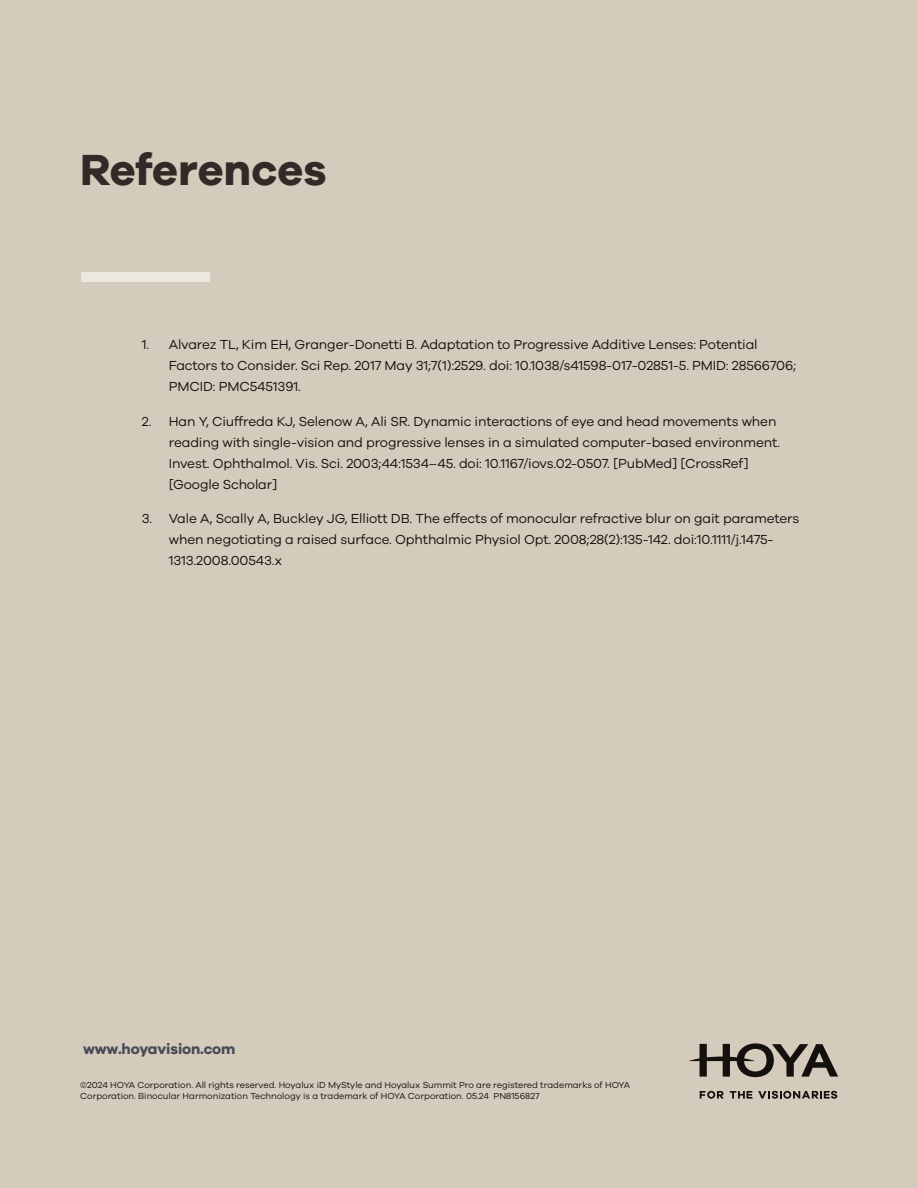
<style>
.page{position:relative;width:918px;height:1188px;background:#d4cbbc}
.page>*{position:absolute;margin:0;border:0;box-sizing:border-box;transform-origin:0 0}
.t1{font:700 45px "Galano Grotesque";color:#322a26}
.t2{font:700 15px "Galano Grotesque";letter-spacing:-.01em;color:#474b57}
.t3{font:13.5px/21px "Galano Grotesque";letter-spacing:-.01em;color:#14100e}
.t4{font:9px/10.8px "Galano Grotesque";color:#14100e}
</style>
<div class="page">
<div style="left:81px;top:272px;width:128px;height:10px;background:#ece7df"></div>
<svg style="left:689px;top:1043px;width:149px;height:34px"></svg>
<svg style="left:700px;top:1091px;width:24px;height:8px"></svg>
<svg style="left:730px;top:1091px;width:22px;height:8px"></svg>
<svg style="left:758px;top:1091px;width:79px;height:8px"></svg>
<h1 class="t1" style="left:80px;top:142px;width:248px">References</h1>
<p class="t3" style="left:169px;top:334px;width:629px;text-indent:-27px">1. Alvarez TL, Kim EH, Granger-Donetti B. Adaptation to Progressive Additive Lenses: Potential<br>Factors to Consider. Sci Rep. 2017 May 31;7(1):2529. doi: 10.1038/s41598-017-02851-5. PMID: 28566706;<br>PMCID: PMC5451391.</p>
<p class="t3" style="left:169px;top:410px;width:613px;text-indent:-27px">2. Han Y, Ciuffreda KJ, Selenow A, Ali SR. Dynamic interactions of eye and head movements when reading with single-vision and progressive lenses in a simulated computer-based environment.<br>Invest. Ophthalmol. Vis. Sci. 2003;44:1534–45. doi: 10.1167/iovs.02-0507. [PubMed] [CrossRef] [Google Scholar]</p>
<p class="t3" style="left:169px;top:508px;width:632px;text-indent:-27px">3. Vale A, Scally A, Buckley JG, Elliott DB. The effects of monocular refractive blur on gait parameters when negotiating a raised surface. Ophthalmic Physiol Opt. 2008;28(2):135-142. doi:10.1111/j.1475-<br>1313.2008.00543.x</p>
<p class="t2" style="left:83px;top:1040px;width:154px">www.hoyavision.com</p>
<p class="t4" style="left:80px;top:1080px;width:551px">©2024 HOYA Corporation. All rights reserved. Hoyalux iD MyStyle and Hoyalux Summit Pro are registered trademarks of HOYA<br>Corporation. Binocular Harmonization Technology is a trademark of HOYA Corporation. 05.24 PN8156827</p>
</div>
